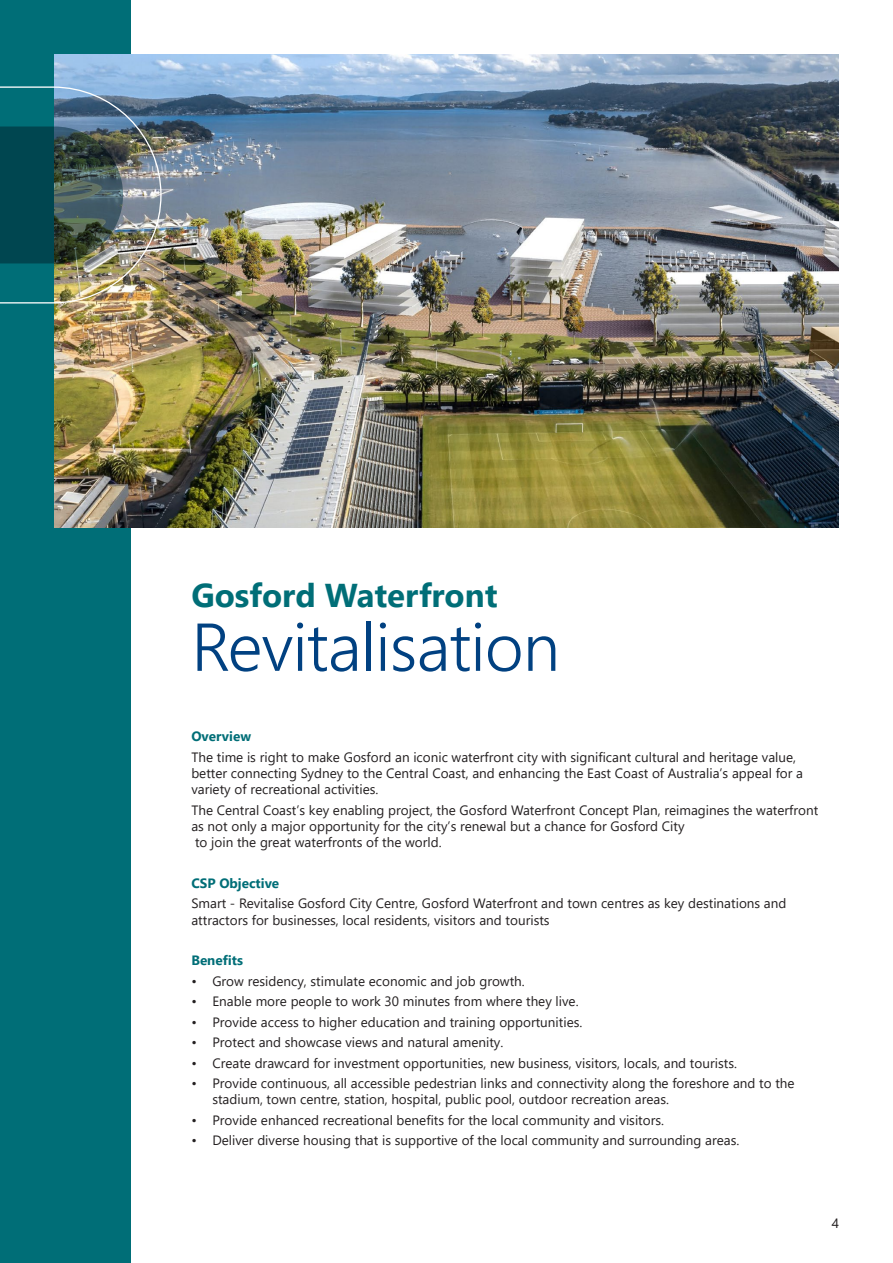
<style>
.page{position:relative;width:893px;height:1263px;background:#fff}
.page>*{position:absolute;margin:0;border:0;box-sizing:border-box;transform-origin:0 0}
.t1{font:300 67.5px "Segoe UI";letter-spacing:-.01em;color:#014181}
.t2{font:700 33px "Segoe UI";color:#006e77}
.t3{font:13.5px/16.2px "Segoe UI";color:#231f20}
.t4{font:700 13.5px "Segoe UI";color:#006e77}
</style>
<div class="page">
<div style="left:0;top:0;width:130px;height:1263px;background:#006e77"></div>
<img style="left:54px;top:54px;width:785px;height:473px">
<img style="left:0;top:86px;width:162px;height:218px">
<h2 class="t2" style="left:191px;top:564px;width:308px">Gosford Waterfront</h2>
<h1 class="t1" style="left:191px;top:583px;width:370px">Revitalisation</h1>
<p class="t4" style="left:191px;top:724px;width:61px">Overview</p>
<p class="t3" style="left:191px;top:748px;width:613px">The time is right to make Gosford an iconic waterfront city with significant cultural and heritage value, better connecting Sydney to the Central Coast, and enhancing the East Coast of Australia’s appeal for a variety of recreational activities.</p>
<p class="t3" style="left:191px;top:800px;width:628px">The Central Coast’s key enabling project, the Gosford Waterfront Concept Plan, reimagines the waterfront as not only a major opportunity for the city’s renewal but a chance for Gosford City<br>to join the great waterfronts of the world.</p>
<p class="t4" style="left:191px;top:870px;width:89px">CSP Objective</p>
<p class="t3" style="left:191px;top:894px;width:597px">Smart - Revitalise Gosford City Centre, Gosford Waterfront and town centres as key destinations and attractors for businesses, local residents, visitors and tourists</p>
<p class="t4" style="left:191px;top:948px;width:53px">Benefits</p>
<p class="t3" style="left:191px;top:972px;width:335px">• Grow residency, stimulate economic and job growth.</p>
<p class="t3" style="left:191px;top:992px;width:389px">• Enable more people to work 30 minutes from where they live.</p>
<p class="t3" style="left:191px;top:1013px;width:393px">• Provide access to higher education and training opportunities.</p>
<p class="t3" style="left:191px;top:1033px;width:314px">• Protect and showcase views and natural amenity.</p>
<p class="t3" style="left:191px;top:1054px;width:547px">• Create drawcard for investment opportunities, new business, visitors, locals, and tourists.</p>
<p class="t3" style="left:212px;top:1074px;width:584px;text-indent:-21px">• Provide continuous, all accessible pedestrian links and connectivity along the foreshore and to the stadium, town centre, station, hospital, public pool, outdoor recreation areas.</p>
<p class="t3" style="left:191px;top:1111px;width:474px">• Provide enhanced recreational benefits for the local community and visitors.</p>
<p class="t3" style="left:191px;top:1131px;width:549px">• Deliver diverse housing that is supportive of the local community and surrounding areas.</p>
<p class="t3" style="left:832px;top:1214px;width:9px">4</p>
</div>
